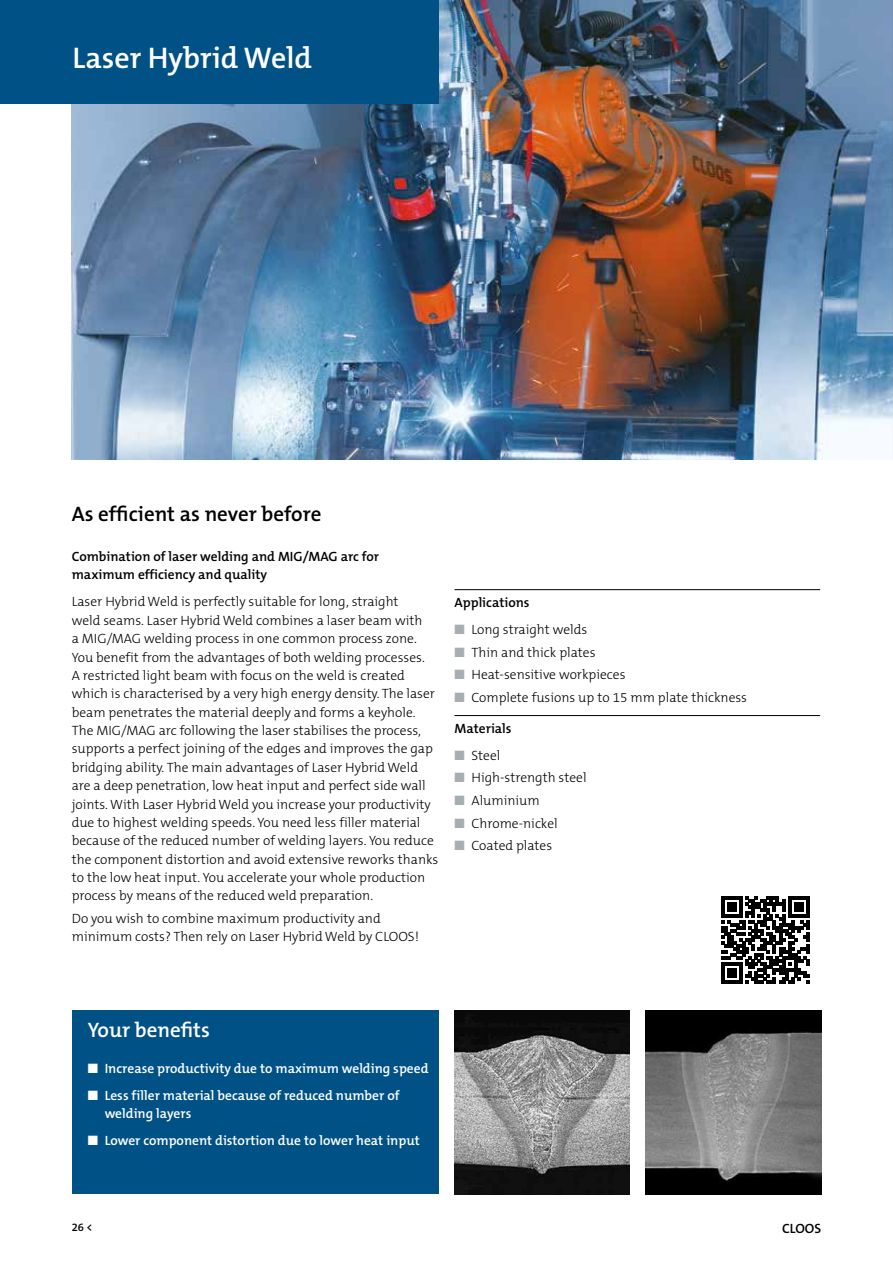
<style>
.page{position:relative;width:893px;height:1263px;background:#fff}
.page>*{position:absolute;margin:0;border:0;box-sizing:border-box;transform-origin:0 0}
.t1{font:600 30px "The Mix B6";color:#fff}
.t2{font:600 21px "The Mix B6";color:#000}
.t3{font:600 21px "The Mix B6";color:#fff}
.t4{font:300 13.5px/18.3px "The Mix B3";color:#000}
.t5{font:600 13.5px/18.3px "The Mix B6";color:#fff}
.t6{font:600 13.5px/18.3px "The Mix B6";color:#000}
.t7{font:600 11.25px "The Mix B6";color:#000}
.s1{color:#a7aeb1}
</style>
<div class="page">
<img style="left:72px;top:0;width:821px;height:459px">
<div style="left:72px;top:1010px;width:366px;height:184px;background:#005286"></div>
<hr style="left:454px;top:589px;width:366px;height:1px;background:#000">
<hr style="left:454px;top:715px;width:366px;height:1px;background:#000">
<img style="left:454px;top:1010px;width:176px;height:184px">
<img style="left:646px;top:1010px;width:175px;height:184px">
<div style="left:0;top:0;width:438px;height:103px;background:#005286"></div>
<svg style="left:722px;top:896px;width:87px;height:88px"></svg>
<h1 class="t1" style="left:73px;top:42px;width:241px">Laser Hybrid Weld</h1>
<h2 class="t2" style="left:72px;top:502px;width:251px">As efficient as never before</h2>
<p class="t6" style="left:72px;top:548px;width:309px">Combination of laser welding and MIG/MAG arc for maximum efficiency and quality</p>
<p class="t4" style="left:72px;top:593px;width:368px">Laser Hybrid Weld is perfectly suitable for long, straight<br>weld seams. Laser Hybrid Weld combines a laser beam with<br>a MIG/MAG welding process in one common process zone.<br>You benefit from the advantages of both welding processes.<br>A restricted light beam with focus on the weld is created which is characterised by a very high energy density. The laser beam penetrates the material deeply and forms a keyhole.<br>The MIG/MAG arc following the laser stabilises the process, supports a perfect joining of the edges and improves the gap bridging ability. The main advantages of Laser Hybrid Weld are a deep penetration, low heat input and perfect side wall joints. With Laser Hybrid Weld you increase your productivity due to highest welding speeds. You need less filler material because of the reduced number of welding layers. You reduce the component distortion and avoid extensive reworks thanks to the low heat input. You accelerate your whole production process by means of the reduced weld preparation.</p>
<p class="t4" style="left:72px;top:909px;width:349px">Do you wish to combine maximum productivity and minimum costs? Then rely on Laser Hybrid Weld by CLOOS!</p>
<p class="t6" style="left:454px;top:594px;width:77px">Applications</p>
<p class="t4" style="left:454px;top:621px;width:134px"><span class="s1">■</span> Long straight welds</p>
<p class="t4" style="left:454px;top:643px;width:143px"><span class="s1">■</span> Thin and thick plates</p>
<p class="t4" style="left:454px;top:666px;width:173px"><span class="s1">■</span> Heat-sensitive workpieces</p>
<p class="t4" style="left:454px;top:688px;width:294px"><span class="s1">■</span> Complete fusions up to 15 mm plate thickness</p>
<p class="t6" style="left:454px;top:720px;width:59px">Materials</p>
<p class="t4" style="left:454px;top:746px;width:47px"><span class="s1">■</span> Steel</p>
<p class="t4" style="left:454px;top:769px;width:134px"><span class="s1">■</span> High-strength steel</p>
<p class="t4" style="left:454px;top:792px;width:87px"><span class="s1">■</span> Aluminium</p>
<p class="t4" style="left:454px;top:814px;width:105px"><span class="s1">■</span> Chrome-nickel</p>
<p class="t4" style="left:454px;top:837px;width:99px"><span class="s1">■</span> Coated plates</p>
<h2 class="t3" style="left:88px;top:1019px;width:124px">Your benefits</h2>
<p class="t5" style="left:88px;top:1059px;width:342px">■ Increase productivity due to maximum welding speed</p>
<p class="t5" style="left:105px;top:1086px;width:296px;text-indent:-17px">■ Less filler material because of reduced number of welding layers</p>
<p class="t5" style="left:88px;top:1132px;width:334px">■ Lower component distortion due to lower heat input</p>
<p class="t7" style="left:72px;top:1221px;width:23px">26 &lt;</p>
<p class="t6" style="left:782px;top:1220px;width:41px">CLOOS</p>
</div>
